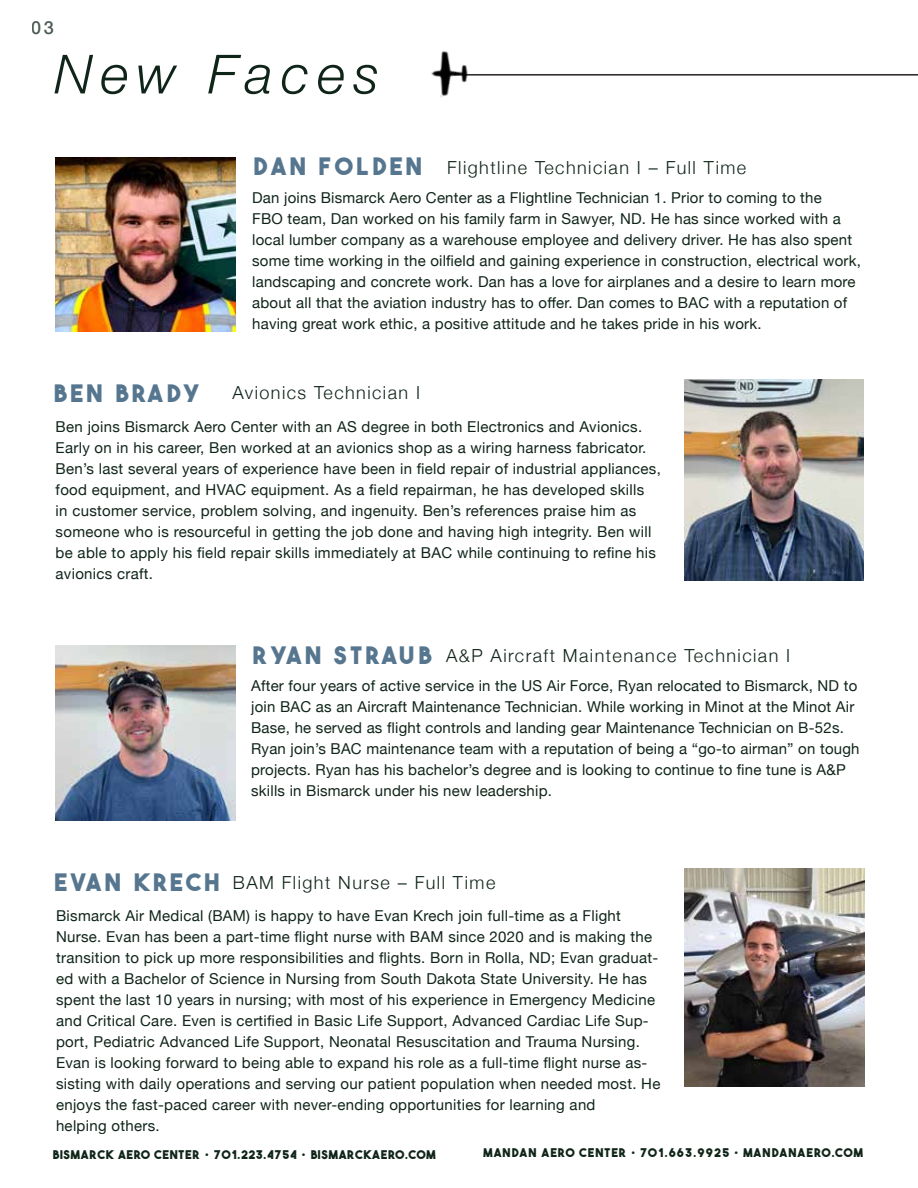
<style>
.page{position:relative;width:918px;height:1188px;background:#fff}
.page>*{position:absolute;margin:0;border:0;box-sizing:border-box;transform-origin:0 0}
.t1{font:italic 300 54px "Helvetica Neue";letter-spacing:.15em;color:#102519}
.t2{font:700 24px "The Bold Font";letter-spacing:.15em;color:#56768f}
.t3{font:300 18px "Helvetica Neue";letter-spacing:.08em;color:#102519}
.t4{font:500 18px "Helvetica Neue";color:#102519}
.t5{font:15px/21px "Helvetica Neue";letter-spacing:.02em;color:#102519}
.t6{font:700 12px "The Bold Font";letter-spacing:.07em;color:#102519}
.t7{font:700 12px "The Bold Font";letter-spacing:.095em;color:#102519}
.s1{font-family:"The Bold Font";font-weight:700;font-size:24px;color:#56768f}
.s2{font-family:"Helvetica Neue"}
</style>
<div class="page">
<hr style="left:454px;top:74px;width:464px;height:1px;background:#332f2e">
<hr style="left:454px;top:75px;width:464px;height:1px;background:#332f2e">
<img style="left:431px;top:51px;width:45px;height:47px">
<img style="left:56px;top:157px;width:179px;height:175px">
<img style="left:684px;top:380px;width:180px;height:201px">
<img style="left:56px;top:646px;width:179px;height:175px">
<img style="left:684px;top:869px;width:180px;height:218px">
<p class="t4" style="left:32px;top:13px;width:23px">03</p>
<h1 class="t1" style="left:54px;top:31px;width:326px">New Faces</h1>
<p class="t3" style="left:254px;top:153px;width:494px"><span class="s1">DAN FOLDEN</span> Flightline Technician I – Full Time</p>
<p class="t5" style="left:252px;top:188px;width:610px">Dan joins Bismarck Aero Center as a Flightline Technician 1. Prior to coming to the<br>FBO team, Dan worked on his family farm in Sawyer, ND. He has since worked with a local lumber company as a warehouse employee and delivery driver. He has also spent some time working in the oilfield and gaining experience in construction, electrical work, landscaping and concrete work. Dan has a love for airplanes and a desire to learn more about all that the aviation industry has to offer. Dan comes to BAC with a reputation of having great work ethic, a positive attitude and he takes pride in his work.</p>
<h2 class="t2" style="left:54px;top:378px;width:149px">BEN BRADY</h2>
<p class="t3" style="left:233px;top:378px;width:189px">Avionics Technician I</p>
<p class="t5" style="left:56px;top:417px;width:607px">Ben joins Bismarck Aero Center with an AS degree in both Electronics and Avionics.<br>Early on in his career, Ben worked at an avionics shop as a wiring harness fabricator.<br>Ben’s last several years of experience have been in field repair of industrial appliances, food equipment, and HVAC equipment. As a field repairman, he has developed skills<br>in customer service, problem solving, and ingenuity. Ben’s references praise him as someone who is resourceful in getting the job done and having high integrity. Ben will be able to apply his field repair skills immediately at BAC while continuing to refine his avionics craft.</p>
<p class="t3" style="left:253px;top:641px;width:539px"><span class="s1">RYAN STRAUB</span> A&amp;P Aircraft Maintenance Technician I</p>
<p class="t5" style="left:251px;top:676px;width:610px">After four years of active service in the US Air Force, Ryan relocated to Bismarck, ND to join BAC as an Aircraft Maintenance Technician. While working in Minot at the Minot Air Base, he served as flight controls and landing gear Maintenance Technician on B-52s.<br>Ryan join’s BAC maintenance team with a reputation of being a “go-to airman” on tough projects. Ryan has his bachelor’s degree and is looking to continue to fine tune is A&amp;P skills in Bismarck under his new leadership.</p>
<h2 class="t2" style="left:54px;top:867px;width:167px">EVAN KRECH</h2>
<p class="t3" style="left:233px;top:868px;width:264px">BAM Flight Nurse – Full Time</p>
<p class="t5" style="left:56px;top:906px;width:606px">Bismarck Air Medical (BAM) is happy to have Evan Krech join full-time as a Flight Nurse. Evan has been a part-time flight nurse with BAM since 2020 and is making the transition to pick up more responsibilities and flights. Born in Rolla, ND; Evan graduat&shy;ed with a Bachelor of Science in Nursing from South Dakota State University. He has spent the last 10 years in nursing; with most of his experience in Emergency Medicine and Critical Care. Even is certified in Basic Life Support, Advanced Cardiac Life Sup&shy;port, Pediatric Advanced Life Support, Neonatal Resuscitation and Trauma Nursing.<br>Evan is looking forward to being able to expand his role as a full-time flight nurse as&shy;sisting with daily operations and serving our patient population when needed most. He enjoys the fast-paced career with never-ending opportunities for learning and<br>helping others.</p>
<p class="t6" style="left:53px;top:1148px;width:384px">BISMARCK AERO CENTER <span class="s2">•</span> 701.223.4754 <span class="s2">•</span> BISMARCKAERO.COM</p>
<p class="t7" style="left:483px;top:1145px;width:381px">MANDAN AERO CENTER <span class="s2">•</span> 701.663.9925 <span class="s2">•</span> MANDANAERO.COM</p>
</div>
